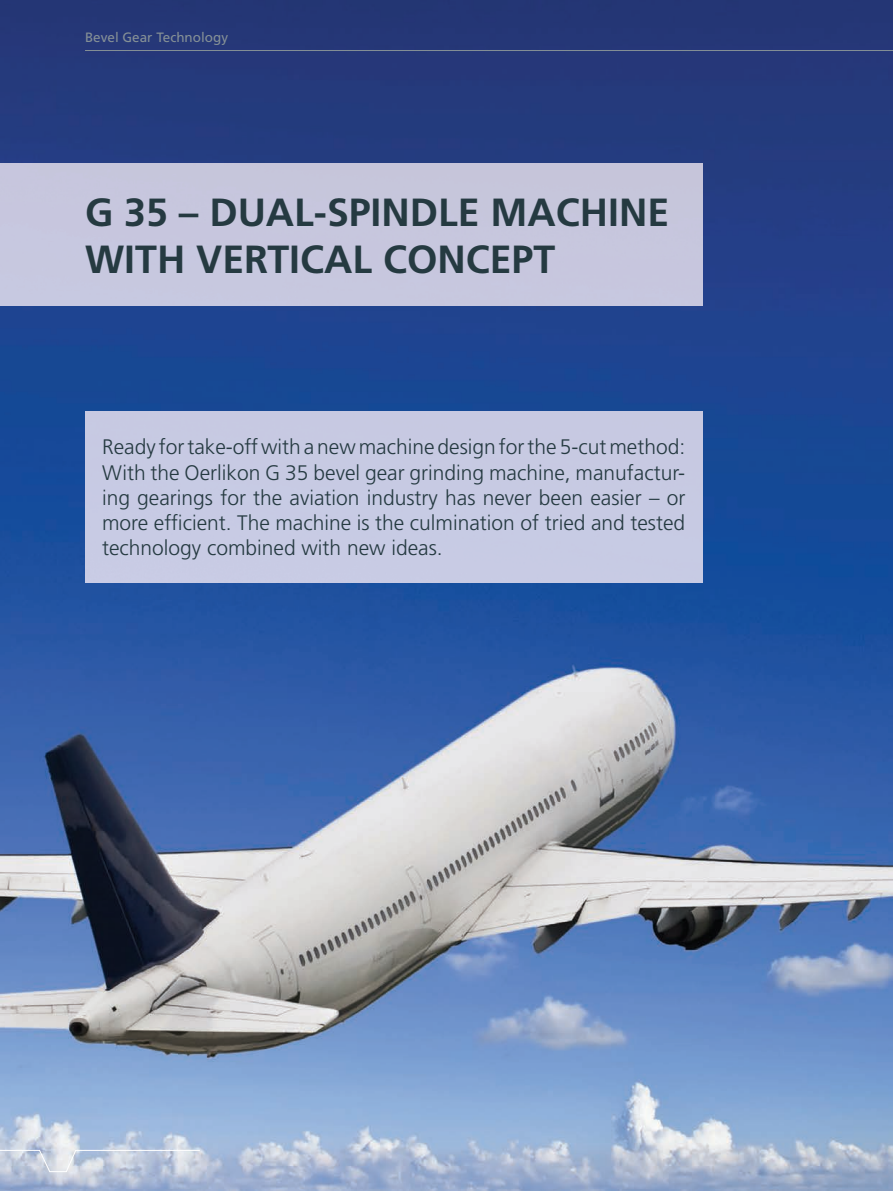
<style>
.page{position:relative;width:893px;height:1191px;background:#fff}
.page>*{position:absolute;margin:0;border:0;box-sizing:border-box;transform-origin:0 0}
.t1{font:700 39.3px/47.1px "Frutiger LT Std";color:#253a41}
.t2{font:300 21px/25.2px "Frutiger LT Std";color:#253a41;text-align:justify}
.t3{font:13.5px "Frutiger LT Std";color:#859096}
</style>
<div class="page">
<img style="left:0;top:0;width:893px;height:1191px">
<div style="left:85px;top:411px;width:617px;height:171px;background:#c7cae3"></div>
<div style="left:0;top:164px;width:702px;height:141px;background:#c7c6de"></div>
<hr style="left:85px;top:50px;width:808px;height:1px;background:#859096">
<svg style="left:0;top:1149px;width:201px;height:23px;background:#c9d1df"></svg>
<p class="t3" style="left:85px;top:29px;width:145px">Bevel Gear Technology</p>
<h1 class="t1" style="left:85px;top:189px;width:586px">G 35 – DUAL-SPINDLE MACHINE<br>WITH VERTICAL CONCEPT</h1>
<p class="t2" style="left:102px;top:435px;width:585px">Ready for take-off with a new machine design for the 5-cut method:<br>With the Oerlikon G 35 bevel gear grinding machine, manufactur&shy;ing gearings for the aviation industry has never been easier – or more efficient. The machine is the culmination of tried and tested technology combined with new ideas.</p>
</div>
